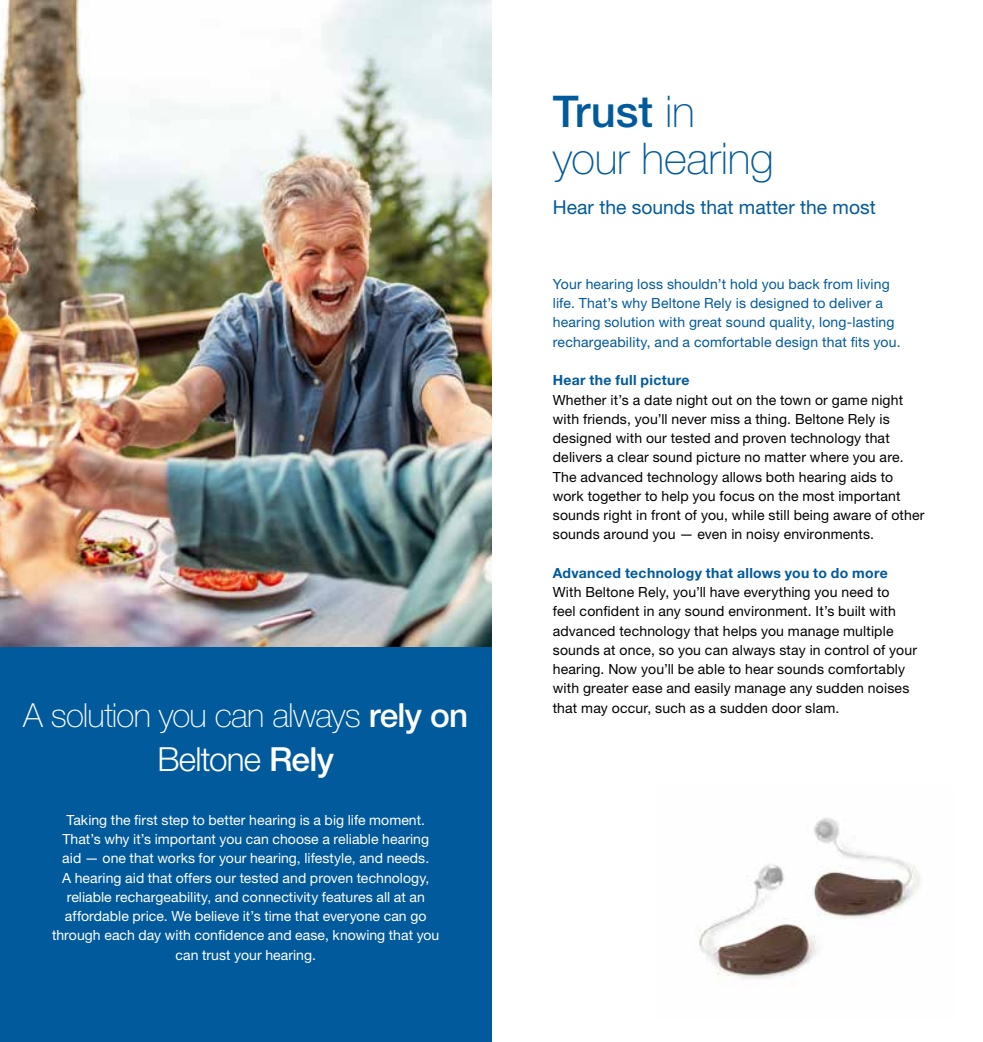
<style>
.page{position:relative;width:983px;height:1042px;background:#fff}
.page>*{position:absolute;margin:0;border:0;box-sizing:border-box;transform-origin:0 0}
.t1{font:100 43.75px/47.2px "Helvetica Neue LT Pro";letter-spacing:-.005em;color:#005a9c}
.t2{font:100 33.25px/43.8px "Helvetica Neue LT Pro";letter-spacing:-.025em;color:#fff;text-align:center}
.t3{font:19.25px "Helvetica Neue LT Pro";color:#005a9c}
.t4{font:14px/19.2px "Helvetica Neue LT Pro";letter-spacing:.015em;color:#000}
.t5{font:14px/19.2px "Helvetica Neue LT Pro";letter-spacing:.005em;color:#fff;text-align:center}
.t6{font:14px/19.2px "Helvetica Neue LT Pro";letter-spacing:.015em;color:#005a9c}
.t7{font:700 14px "Helvetica Neue LT Pro";letter-spacing:.02em;color:#005a9c}
.s1{font-weight:500}
.s2{font-weight:300}
</style>
<div class="page">
<div style="left:0;top:589px;width:491px;height:453px;background:#005a9c"></div>
<img style="left:0;top:0;width:491px;height:646px">
<img style="left:697px;top:818px;width:223px;height:161px">
<h2 class="t2" style="left:23px;top:693px;width:446px">A solution you can always <span class="s1">rely on<br></span><span class="s2">Beltone</span> <span class="s1">Rely</span></h2>
<p class="t5" style="left:52px;top:810px;width:389px">Taking the first step to better hearing is a big life moment.<br>That’s why it’s important you can choose a reliable hearing aid — one that works for your hearing, lifestyle, and needs.<br>A hearing aid that offers our tested and proven technology, reliable rechargeability, and connectivity features all at an affordable price. We believe it’s time that everyone can go through each day with confidence and ease, knowing that you can trust your hearing.</p>
<h1 class="t1" style="left:552px;top:87px;width:222px"><span class="s1">Trust</span> in your hearing</h1>
<h3 class="t3" style="left:552px;top:196px;width:324px">Hear the sounds that matter the most</h3>
<p class="t6" style="left:552px;top:274px;width:349px">Your hearing loss shouldn’t hold you back from living life. That’s why Beltone Rely is designed to deliver a hearing solution with great sound quality, long-lasting rechargeability, and a comfortable design that fits you.</p>
<p class="t7" style="left:552px;top:372px;width:138px">Hear the full picture</p>
<p class="t4" style="left:552px;top:390px;width:373px">Whether it’s a date night out on the town or game night with friends, you’ll never miss a thing. Beltone Rely is designed with our tested and proven technology that delivers a clear sound picture no matter where you are.<br>The advanced technology allows both hearing aids to work together to help you focus on the most important sounds right in front of you, while still being aware of other sounds around you — even in noisy environments.</p>
<p class="t7" style="left:552px;top:564px;width:336px">Advanced technology that allows you to do more</p>
<p class="t4" style="left:552px;top:582px;width:366px">With Beltone Rely, you’ll have everything you need to<br>feel confident in any sound environment. It’s built with advanced technology that helps you manage multiple sounds at once, so you can always stay in control of your hearing. Now you’ll be able to hear sounds comfortably with greater ease and easily manage any sudden noises that may occur, such as a sudden door slam.</p>
</div>
